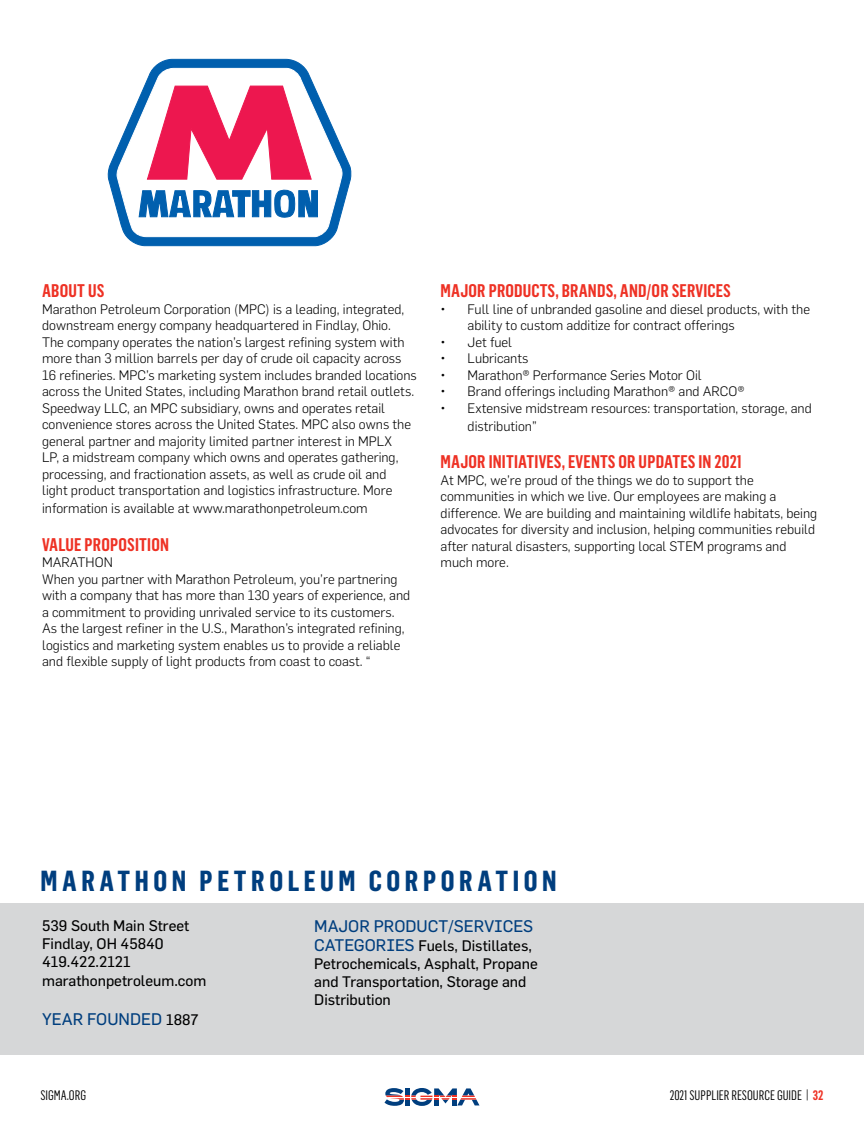
<style>
.page{position:relative;width:864px;height:1134px;background:#fff}
.page>*{position:absolute;margin:0;border:0;box-sizing:border-box;transform-origin:0 0}
.t1{font:700 28.5px "Flama Condensed";letter-spacing:.16em;color:#003e7e}
.t2{font:600 18px "Flama Condensed";letter-spacing:.01em;color:#ee3124}
.t3{font:16.5px "Flama Basic";color:#003e7e}
.t4{font:15px/18px "Flama Basic";color:#000}
.t5{font:300 13.5px/16.5px "Flama";color:#000}
.t6{font:13.5px "Flama Condensed";color:#000}
.s1{font-size:15px;color:#000}
.s2{font-size:16.5px;color:#003e7e}
.s3{font-weight:600;color:#ee3124}
</style>
<div class="page">
<svg style="left:384px;top:1088px;width:96px;height:18px"></svg>
<svg style="left:107px;top:59px;width:245px;height:187px"></svg>
<svg style="left:116px;top:68px;width:228px;height:169px"></svg>
<svg style="left:351px;top:234px;width:1px;height:12px"></svg>
<div style="left:0;top:904px;width:864px;height:151px;background:#d6d7d8"></div>
<h2 class="t2" style="left:42px;top:279px;width:64px">ABOUT US</h2>
<p class="t5" style="left:42px;top:301px;width:376px">Marathon Petroleum Corporation (MPC) is a leading, integrated, downstream energy company headquartered in Findlay, Ohio.<br>The company operates the nation’s largest refining system with more than 3 million barrels per day of crude oil capacity across 16 refineries. MPC’s marketing system includes branded locations across the United States, including Marathon brand retail outlets.<br>Speedway LLC, an MPC subsidiary, owns and operates retail convenience stores across the United States. MPC also owns the general partner and majority limited partner interest in MPLX<br>LP, a midstream company which owns and operates gathering, processing, and fractionation assets, as well as crude oil and<br>light product transportation and logistics infrastructure. More</p>
<p class="t5" style="left:42px;top:500px;width:327px">information is available at www.marathonpetroleum.com</p>
<h2 class="t2" style="left:42px;top:533px;width:128px">VALUE PROPOSITION</h2>
<p class="t5" style="left:42px;top:554px;width:370px">MARATHON<br>When you partner with Marathon Petroleum, you’re partnering with a company that has more than 130 years of experience, and a commitment to providing unrivaled service to its customers.<br>As the largest refiner in the U.S., Marathon’s integrated refining, logistics and marketing system enables us to provide a reliable and flexible supply of light products from coast to coast. “</p>
<h2 class="t2" style="left:441px;top:279px;width:292px">MAJOR PRODUCTS, BRANDS, AND/OR SERVICES</h2>
<p class="t5" style="left:468px;top:301px;width:344px;text-indent:-27px">• Full line of unbranded gasoline and diesel products, with the ability to custom additize for contract offerings</p>
<p class="t5" style="left:441px;top:333px;width:73px">• Jet fuel</p>
<p class="t5" style="left:441px;top:350px;width:89px">• Lubricants</p>
<p class="t5" style="left:441px;top:366px;width:263px">• Marathon® Performance Series Motor Oil</p>
<p class="t5" style="left:441px;top:383px;width:305px">• Brand offerings including Marathon® and ARCO®</p>
<p class="t5" style="left:468px;top:399px;width:346px;line-height:18px;text-indent:-27px">• Extensive midstream resources: transportation, storage, and distribution”</p>
<h2 class="t2" style="left:441px;top:450px;width:303px">MAJOR INITIATIVES, EVENTS OR UPDATES IN 2021</h2>
<p class="t5" style="left:441px;top:472px;width:378px">At MPC, we’re proud of the things we do to support the communities in which we live. Our employees are making a difference. We are building and maintaining wildlife habitats, being advocates for diversity and inclusion, helping communities rebuild after natural disasters, supporting local STEM programs and much more.</p>
<h1 class="t1" style="left:41px;top:863px;width:518px">MARATHON PETROLEUM CORPORATION</h1>
<p class="t4" style="left:42px;top:916px;width:149px">539 South Main Street<br>Findlay, OH 45840<br>419.422.2121</p>
<p class="t4" style="left:42px;top:972px;width:166px">marathonpetroleum.com</p>
<p class="t3" style="left:42px;top:1010px;width:158px">YEAR FOUNDED <span class="s1">1887</span></p>
<p class="t3" style="left:314px;top:916px;width:220px">MAJOR PRODUCT/SERVICES</p>
<p class="t4" style="left:314px;top:937px;width:225px"><span class="s2">CATEGORIES</span> Fuels, Distillates,<br>Petrochemicals, Asphalt, Propane and Transportation, Storage and<br>Distribution</p>
<p class="t6" style="left:40px;top:1087px;width:47px">SIGMA.ORG</p>
<p class="t6" style="left:670px;top:1087px;width:155px">2021 SUPPLIER RESOURCE GUIDE | <span class="s3">32</span></p>
</div>
